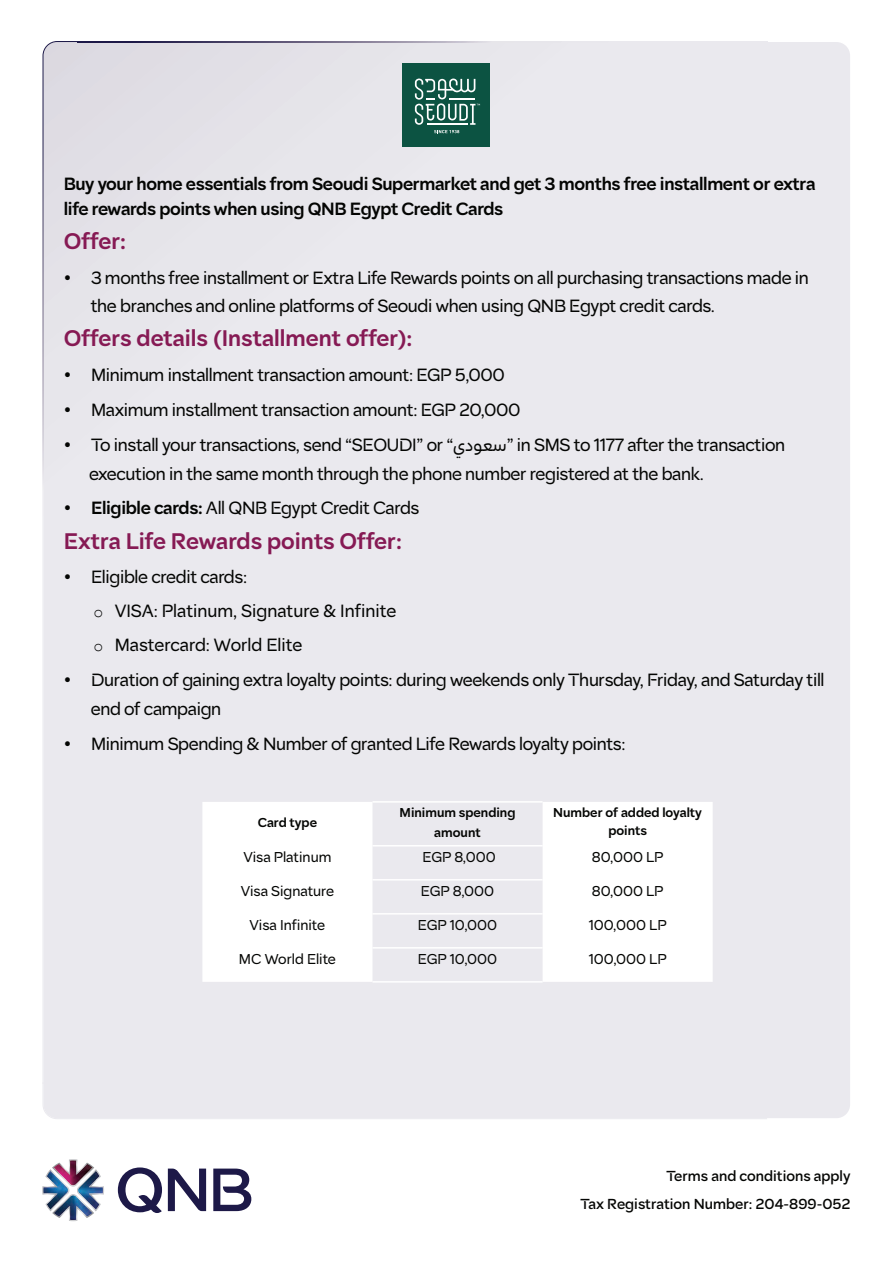
<style>
.page{position:relative;width:893px;height:1263px;background:#fff}
.page>*{position:absolute;margin:0;border:0;box-sizing:border-box;transform-origin:0 0}
.t1{font:600 21px "QNB Sans EN";color:#861a54}
.t2{font:16.5px/34.8px "QNB Sans EN";letter-spacing:-.02em;color:#040503}
.t3{font:600 16.5px/25.2px "QNB Sans EN";letter-spacing:-.02em;color:#040503}
.t4{font:16.5px "QNB Sans AR";color:#040503}
.t5{font:16.5px "Symbol";color:#040503}
.t6{font:16.5px "Courier New";color:#040503}
.t7{font:500 13.5px/27.8px "QNB Sans EN";color:#040503;text-align:right}
.t8{font:13.35px "QNB Sans EN";color:#040503}
.t9{font:13.35px "QNB Sans AR";color:#040503}
.t10{font:600 12px/17.9px "QNB Sans AR";color:#040503;text-align:center}
.s1{font-family:"QNB Sans AR"}
.s2{font-weight:600}
</style>
<div class="page">
<div style="left:79px;top:41px;width:771px;height:1077px;background:#eae9ee"></div>
<div style="left:43px;top:1082px;width:724px;height:37px;background:#eae9ee"></div>
<img style="left:43px;top:41px;width:36px;height:1043px">
<img style="left:78px;top:41px;width:689px;height:1px">
<svg style="left:118px;top:1167px;width:133px;height:46px"></svg>
<svg style="left:42px;top:1159px;width:62px;height:62px"></svg>
<img style="left:43px;top:1160px;width:60px;height:60px">
<svg style="left:202px;top:802px;width:511px;height:180px"></svg>
<hr style="left:372px;top:801px;width:171px;height:2px;background:#fff">
<hr style="left:372px;top:845px;width:171px;height:1px;background:#fff">
<hr style="left:372px;top:879px;width:171px;height:1px;background:#fff">
<hr style="left:372px;top:913px;width:171px;height:1px;background:#fff">
<hr style="left:372px;top:947px;width:171px;height:1px;background:#fff">
<hr style="left:372px;top:981px;width:171px;height:1px;background:#fff">
<div style="left:403px;top:63px;width:87px;height:83px;background:#0c5342"></div>
<svg style="left:415px;top:79px;width:65px;height:54px"></svg>
<p class="t3" style="left:64px;top:169px;width:753px">Buy your home essentials from Seoudi Supermarket and get 3 months free installment or extra life rewards points when using QNB Egypt Credit Cards</p>
<p class="t1" style="left:64px;top:222px;width:64px">Offer:</p>
<p class="t2" style="left:91px;top:258px;width:719px">3 months free installment or Extra Life Rewards points on all purchasing transactions made in</p>
<p class="t5" style="left:64px;top:270px;width:9px">•</p>
<p class="t2" style="left:91px;top:287px;width:626px">the branches and online platforms of Seoudi when using QNB Egypt credit cards.</p>
<p class="t1" style="left:64px;top:320px;width:350px">Offers details (Installment offer :(</p>
<p class="t2" style="left:91px;top:356px;width:415px">Minimum installment transaction amount: EGP 5,000</p>
<p class="t5" style="left:64px;top:367px;width:9px">•</p>
<p class="t5" style="left:64px;top:402px;width:9px">•</p>
<p class="t5" style="left:64px;top:437px;width:9px">•</p>
<p class="t2" style="left:91px;top:390px;width:431px">Maximum installment transaction amount: EGP 20,000</p>
<p class="t2" style="left:91px;top:425px;width:696px">To install your transactions, send “SEOUDI” or <span class="s1">ي</span>” <span class="s1">عود س</span>” in SMS to 1177 after the transaction</p>
<p class="t2" style="left:89px;top:454px;width:616px">execution in the same month through the phone number registered at the bank.<br><span class="s2">Eligible cards:</span> All QNB Egypt Credit Cards</p>
<p class="t5" style="left:64px;top:501px;width:9px">•</p>
<p class="t1" style="left:64px;top:522px;width:340px">Extra Life Rewards points Offer:</p>
<p class="t2" style="left:91px;top:558px;width:158px">Eligible credit cards:</p>
<p class="t5" style="left:64px;top:570px;width:9px">•</p>
<p class="t5" style="left:64px;top:672px;width:9px">•</p>
<p class="t5" style="left:64px;top:736px;width:9px">•</p>
<p class="t6" style="left:94px;top:602px;width:11px">o</p>
<p class="t4" style="left:115px;top:602px;width:283px">VISA: Platinum, Signature &amp; Infinite</p>
<p class="t4" style="left:115px;top:636px;width:189px">Mastercard: World Elite</p>
<p class="t6" style="left:94px;top:636px;width:11px">o</p>
<p class="t2" style="left:91px;top:661px;width:735px">Duration of gaining extra loyalty points: during weekends only Thursday, Friday, and Saturday till</p>
<p class="t2" style="left:91px;top:689px;width:536px">end of campaign<br>Minimum Spending &amp; Number of granted Life Rewards loyalty points:</p>
<p class="t10" style="left:258px;top:814px;width:61px">Card type</p>
<p class="t9" style="left:243px;top:850px;width:90px">Visa Platinum</p>
<p class="t10" style="left:400px;top:804px;width:117px">Minimum spending</p>
<p class="t10" style="left:434px;top:824px;width:48px">amount</p>
<p class="t8" style="left:423px;top:845px;width:75px">EGP 8,000</p>
<p class="t10" style="left:553px;top:804px;width:150px">Number of added loyalty points</p>
<p class="t8" style="left:592px;top:845px;width:73px">80,000 LP</p>
<p class="t9" style="left:241px;top:884px;width:95px">Visa Signature</p>
<p class="t8" style="left:421px;top:879px;width:75px">EGP 8,000</p>
<p class="t8" style="left:592px;top:879px;width:73px">80,000 LP</p>
<p class="t9" style="left:250px;top:918px;width:77px">Visa Infinite</p>
<p class="t8" style="left:418px;top:913px;width:81px">EGP 10,000</p>
<p class="t8" style="left:589px;top:913px;width:79px">100,000 LP</p>
<p class="t9" style="left:239px;top:952px;width:99px">MC World Elite</p>
<p class="t8" style="left:418px;top:947px;width:81px">EGP 10,000</p>
<p class="t8" style="left:589px;top:947px;width:79px">100,000 LP</p>
<p class="t7" style="left:580px;top:1161px;width:271px">Terms and conditions apply<br>Tax Registration Number: 204-899-052</p>
</div>
